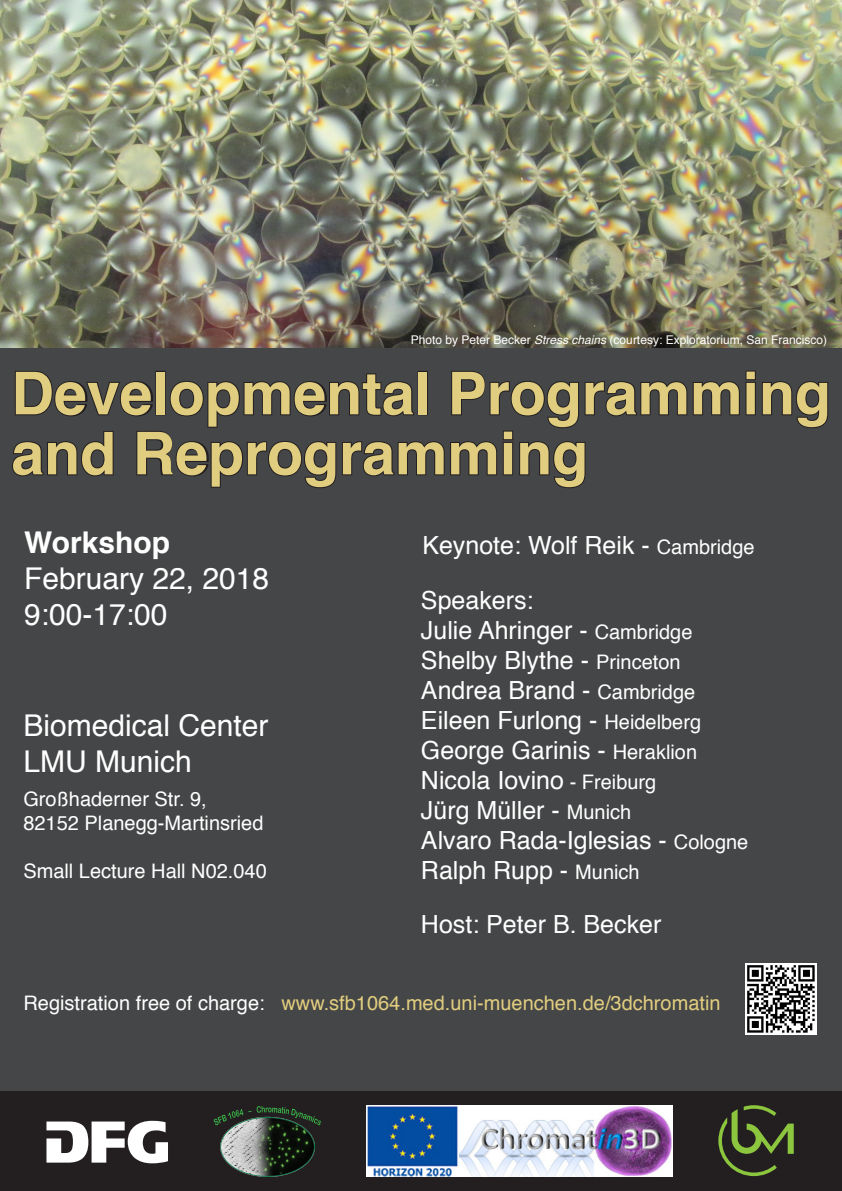
<style>
.page{position:relative;width:842px;height:1191px;background:#454647}
.page>*{position:absolute;margin:0;border:0;box-sizing:border-box;transform-origin:0 0}
.t1{font:700 59px/60px "Helvetica";color:#e1cd7f}
.t2{font:30px "Helvetica";color:#fff}
.t3{font:700 30px "Helvetica";color:#fff}
.t4{font:25px "Helvetica";color:#fff}
.t5{font:20px "Helvetica";color:#e1cd7f}
.t6{font:20px "Helvetica";color:#fff}
.t7{font:12px "Helvetica";color:#fff}
.s1{font-style:italic}
.s2{font-size:20px}
.s3{color:#fff}
</style>
<div class="page">
<img style="left:0;top:0;width:842px;height:347px">
<svg style="left:12px;top:370px;width:816px;height:118px"></svg>
<img style="left:746px;top:963px;width:70px;height:71px">
<div style="left:0;top:1091px;width:842px;height:100px;background:#231f20"></div>
<svg style="left:214px;top:1106px;width:107px;height:19px"></svg>
<img style="left:221px;top:1116px;width:94px;height:60px">
<svg style="left:46px;top:1120px;width:122px;height:43px"></svg>
<img style="left:367px;top:1106px;width:305px;height:70px">
<svg style="left:718px;top:1105px;width:76px;height:71px"></svg>
<p class="t7" style="left:411px;top:330px;width:418px">Photo by Peter Becker <span class="s1">Stress chains</span> (courtesy: Exploratorium, San Francisco)</p>
<p class="t1" style="left:11px;top:364px;width:821px">Developmental Programming and Reprogramming</p>
<p class="t3" style="left:24px;top:518px;width:148px">Workshop</p>
<p class="t2" style="left:24px;top:555px;width:247px">February 22, 2018</p>
<p class="t2" style="left:24px;top:591px;width:145px">9:00-17:00</p>
<p class="t2" style="left:23px;top:702px;width:247px">Biomedical Center</p>
<p class="t2" style="left:23px;top:738px;width:170px">LMU Munich</p>
<p class="t6" style="left:23px;top:783px;width:185px">Großhaderner Str. 9,</p>
<p class="t6" style="left:23px;top:807px;width:242px">82152 Planegg-Martinsried</p>
<p class="t6" style="left:23px;top:855px;width:245px">Small Lecture Hall N02.040</p>
<p class="t4" style="left:422px;top:526px;width:334px">Keynote: Wolf Reik - <span class="s2">Cambridge</span></p>
<p class="t4" style="left:421px;top:581px;width:114px">Speakers:</p>
<p class="t4" style="left:421px;top:611px;width:273px">Julie Ahringer - <span class="s2">Cambridge</span></p>
<p class="t4" style="left:421px;top:641px;width:261px">Shelby Blythe - <span class="s2">Princeton</span></p>
<p class="t4" style="left:421px;top:671px;width:276px">Andrea Brand - <span class="s2">Cambridge</span></p>
<p class="t4" style="left:421px;top:701px;width:282px">Eileen Furlong - <span class="s2">Heidelberg</span></p>
<p class="t4" style="left:421px;top:731px;width:278px">George Garinis - <span class="s2">Heraklion</span></p>
<p class="t4" style="left:421px;top:761px;width:237px">Nicola Iovino <span class="s2">- Freiburg</span></p>
<p class="t4" style="left:421px;top:791px;width:212px">Jürg Müller - <span class="s2">Munich</span></p>
<p class="t4" style="left:421px;top:821px;width:329px">Alvaro Rada-Iglesias - <span class="s2">Cologne</span></p>
<p class="t4" style="left:421px;top:851px;width:220px">Ralph Rupp - <span class="s2">Munich</span></p>
<p class="t4" style="left:421px;top:905px;width:242px">Host: Peter B. Becker</p>
<p class="t5" style="left:24px;top:987px;width:699px"><span class="s3">Registration free of charge:</span> www.sfb1064.med.uni-muenchen.de/3dchromatin</p>
</div>
